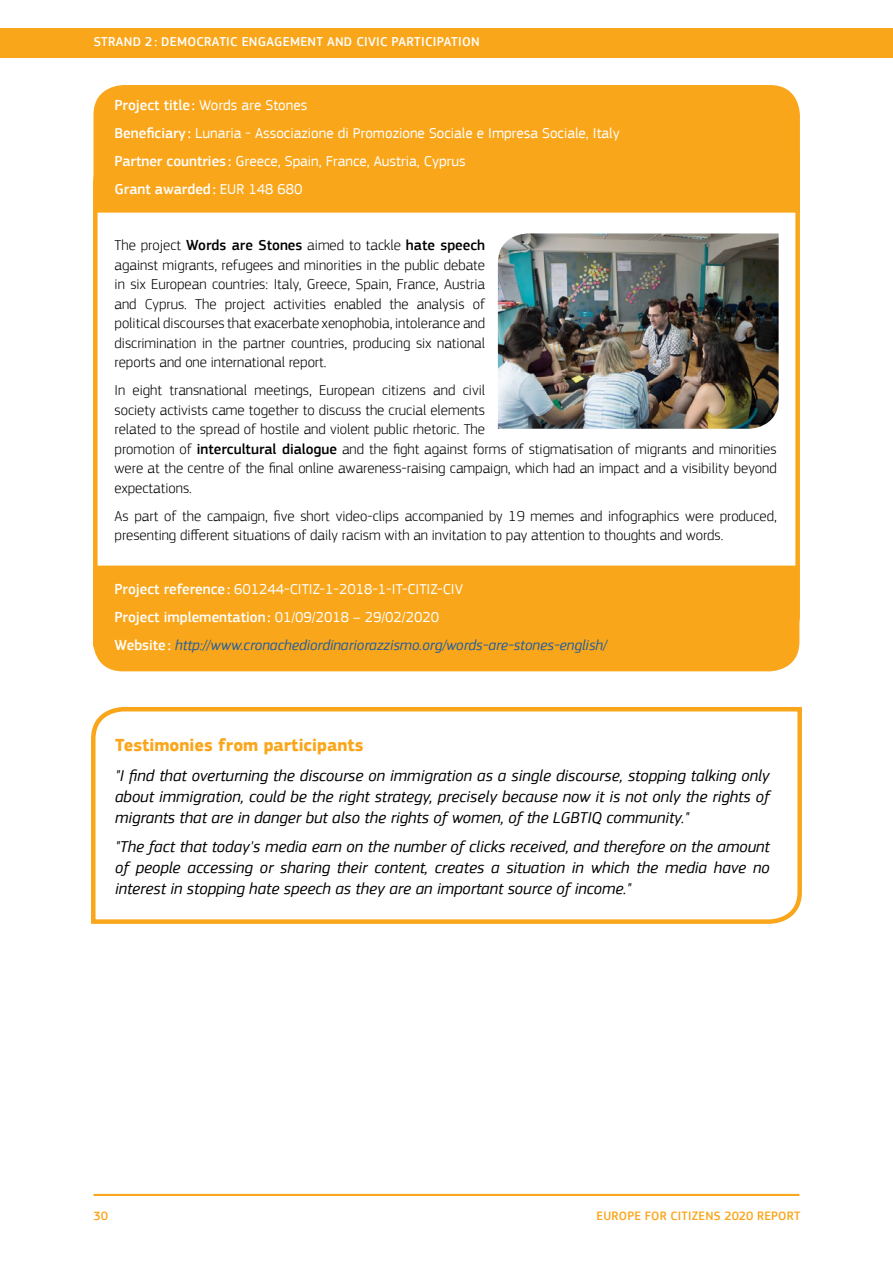
<style>
.page{position:relative;width:893px;height:1263px;background:#fff}
.page>*{position:absolute;margin:0;border:0;box-sizing:border-box;transform-origin:0 0}
.t1{font:700 18px "EC Square Sans Pro";color:#faa61a}
.t2{font:italic 16.5px/21px "EC Square Sans Pro";color:#000;text-align:justify}
.t3{font:300 15px/19.5px "EC Square Sans Pro";color:#000}
.t4{font:15px/28px "EC Square Sans Pro";color:#fff}
.t5{font:italic 15px/28px "EC Square Sans Pro";color:#215e9e}
.t6{font:500 13.35px "EC Square Sans Pro";letter-spacing:.02em;color:#fff}
.t7{font:500 12.6px "EC Square Sans Pro";letter-spacing:.02em;color:#faa61a}
.s1{font-weight:500}
.s2{font-weight:500;font-style:normal;color:#fff}
.s3{font-style:normal;color:#fff}
</style>
<div class="page">
<hr style="left:94px;top:1194px;width:705px;height:2px;background:#faa61a">
<div style="left:0;top:28px;width:893px;height:29px;background:#faa61a"></div>
<svg style="left:93px;top:150px;width:707px;height:497px"></svg>
<div style="left:94px;top:85px;width:706px;height:128px;background:#faa61a"></div>
<div style="left:93px;top:566px;width:706px;height:105px;background:#faa61a"></div>
<svg style="left:91px;top:707px;width:711px;height:217px"></svg>
<img style="left:498px;top:233px;width:281px;height:196px">
<p class="t6" style="left:94px;top:34px;width:387px">STRAND 2: DEMOCRATIC ENGAGEMENT AND CIVIC PARTICIPATION</p>
<p class="t4" style="left:115px;top:91px;width:507px"><span class="s1">Project title:</span> Words are Stones<br><span class="s1">Beneficiary :</span> Lunaria - Associazione di Promozione Sociale e Impresa Sociale, Italy <span class="s1">Partner countries :</span> Greece, Spain, France, Austria, Cyprus<br><span class="s1">Grant awarded:</span> EUR 148 680</p>
<p class="t3" style="left:115px;top:235px;width:372px;text-align:justify">The project <span class="s1">Words are Stones</span> aimed to tackle <span class="s1">hate speech </span>against migrants, refugees and minorities in the public debate in six European countries: Italy, Greece, Spain, France, Austria and Cyprus. The project activities enabled the analysis of political discourses that exacerbate xenophobia, intolerance and discrimination in the partner countries, producing six national reports and one international report.</p>
<p class="t3" style="left:115px;top:380px;width:664px">In eight transnational meetings, European citizens and civil<br>society activists came together to discuss the crucial elements<br>related to the spread of hostile and violent public rhetoric. The<br>promotion of <span class="s1">intercultural dialogue</span> and the fight against forms of stigmatisation of migrants and minorities were at the centre of the final online awareness-raising campaign, which had an impact and a visibility beyond expectations.</p>
<p class="t3" style="left:115px;top:506px;width:664px">As part of the campaign, five short video-clips accompanied by 19 memes and infographics were produced, presenting different situations of daily racism with an invitation to pay attention to thoughts and words.</p>
<p class="t5" style="left:115px;top:575px;width:494px"><span class="s2">Project reference:</span> <span class="s3">601244-CITIZ-1-2018-1-IT-CITIZ-CIV<br></span><span class="s2">Project implementation:</span> <span class="s3">01/09/2018 – 29/02/2020<br></span><span class="s2">Website:</span> http://www.cronachediordinariorazzismo.org/words-are-stones-english/</p>
<p class="t1" style="left:115px;top:735px;width:250px">Testimonies from participants</p>
<p class="t2" style="left:115px;top:765px;width:656px">"I find that overturning the discourse on immigration as a single discourse, stopping talking only about immigration, could be the right strategy, precisely because now it is not only the rights of migrants that are in danger but also the rights of women, of the LGBTIQ community."</p>
<p class="t2" style="left:115px;top:836px;width:656px">"The fact that today's media earn on the number of clicks received, and therefore on the amount of people accessing or sharing their content, creates a situation in which the media have no interest in stopping hate speech as they are an important source of income."</p>
<p class="t7" style="left:94px;top:1208px;width:16px">30</p>
<p class="t7" style="left:596px;top:1208px;width:205px">EUROPE FOR CITIZENS 2020 REPORT</p>
</div>
